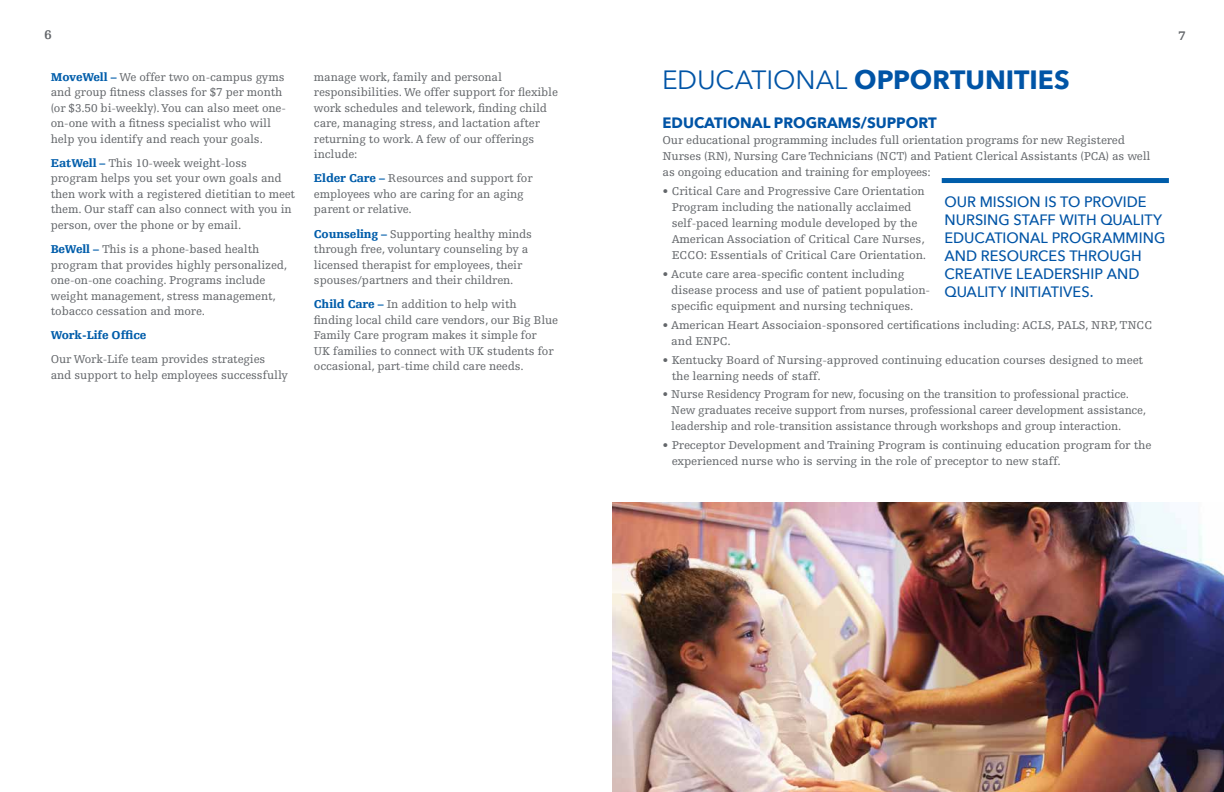
<style>
.page{position:relative;width:1224px;height:792px;background:#fff}
.page>*{position:absolute;margin:0;border:0;box-sizing:border-box;transform-origin:0 0}
.t1{font:700 26.4px "Avenir Next";color:#0054a6}
.t2{font:500 15px/18px "Avenir Next";color:#0054a6}
.t3{font:700 15px "Avenir Next";color:#0054a6}
.t4{font:700 13.2px "Egyptienne FLT Std";color:#63666a}
.t5{font:12px/15.5px "Egyptienne FLT Std";letter-spacing:-.01em;color:#63666a}
.t6{font:900 12px "Egyptienne FLT Std";letter-spacing:-.01em;color:#005daa}
.s1{font-weight:900;color:#005daa}
.s2{font-weight:400}
</style>
<div class="page">
<div style="left:942px;top:178px;width:227px;height:5px;background:#005daa"></div>
<img style="left:612px;top:503px;width:611px;height:289px">
<p class="t4" style="left:45px;top:28px;width:9px">6</p>
<p class="t4" style="left:1179px;top:29px;width:9px">7</p>
<p class="t5" style="left:51px;top:69px;width:237px"><span class="s1">MoveWell –</span> We offer two on-campus gyms and group fitness classes for $7 per month (or $3.50 bi-weekly). You can also meet one&shy;on-one with a fitness specialist who will help you identify and reach your goals.</p>
<p class="t5" style="left:51px;top:155px;width:246px"><span class="s1">EatWell –</span> This 10-week weight-loss program helps you set your own goals and then work with a registered dietitian to meet them. Our staff can also connect with you in person, over the phone or by email.</p>
<p class="t5" style="left:51px;top:242px;width:238px"><span class="s1">BeWell –</span> This is a phone-based health program that provides highly personalized, one-on-one coaching. Programs include weight management, stress management, tobacco cessation and more.</p>
<p class="t6" style="left:51px;top:329px;width:97px">Work-Life Office</p>
<p class="t5" style="left:51px;top:352px;width:239px">Our Work-Life team provides strategies and support to help employees successfully</p>
<p class="t5" style="left:314px;top:69px;width:246px">manage work, family and personal responsibilities. We offer support for flexible work schedules and telework, finding child care, managing stress, and lactation after returning to work. A few of our offerings include:</p>
<p class="t5" style="left:314px;top:171px;width:220px"><span class="s1">Elder Care –</span> Resources and support for employees who are caring for an aging parent or relative.</p>
<p class="t5" style="left:314px;top:226px;width:220px"><span class="s1">Counseling –</span> Supporting healthy minds through free, voluntary counseling by a licensed therapist for employees, their spouses/partners and their children.</p>
<p class="t5" style="left:314px;top:297px;width:246px"><span class="s1">Child Care –</span> In addition to help with finding local child care vendors, our Big Blue Family Care program makes it simple for<br>UK families to connect with UK students for occasional, part-time child care needs.</p>
<h1 class="t1" style="left:662px;top:57px;width:409px"><span class="s2">EDUCATIONAL</span> OPPORTUNITIES</h1>
<p class="t3" style="left:663px;top:110px;width:276px">EDUCATIONAL PROGRAMS/SUPPORT</p>
<p class="t5" style="left:663px;top:132px;width:489px;line-height:16px">Our educational programming includes full orientation programs for new Registered<br>Nurses (RN), Nursing Care Technicians (NCT) and Patient Clerical Assistants (PCA) as well as ongoing education and training for employees:</p>
<p class="t5" style="left:672px;top:183px;width:256px;line-height:16px;text-indent:-9px">• Critical Care and Progressive Care Orientation Program including the nationally acclaimed self-paced learning module developed by the American Association of Critical Care Nurses, ECCO: Essentials of Critical Care Orientation.</p>
<p class="t5" style="left:671px;top:266px;width:261px;line-height:16px;text-indent:-9px">• Acute care area-specific content including disease process and use of patient population&shy;specific equipment and nursing techniques.</p>
<p class="t5" style="left:671px;top:317px;width:483px;line-height:16px;text-indent:-9px">• American Heart Associaion-sponsored certifications including: ACLS, PALS, NRP, TNCC and ENPC.</p>
<p class="t5" style="left:672px;top:352px;width:473px;line-height:16px;text-indent:-9px">• Kentucky Board of Nursing-approved continuing education courses designed to meet the learning needs of staff.</p>
<p class="t5" style="left:671px;top:387px;width:476px;line-height:16px;text-indent:-9px">• Nurse Residency Program for new, focusing on the transition to professional practice.<br>New graduates receive support from nurses, professional career development assistance, leadership and role-transition assistance through workshops and group interaction.</p>
<p class="t5" style="left:672px;top:438px;width:481px;line-height:16px;text-indent:-9px">• Preceptor Development and Training Program is continuing education program for the experienced nurse who is serving in the role of preceptor to new staff.</p>
<p class="t2" style="left:944px;top:193px;width:222px">OUR MISSION IS TO PROVIDE<br>NURSING STAFF WITH QUALITY<br>EDUCATIONAL PROGRAMMING<br>AND RESOURCES THROUGH<br>CREATIVE LEADERSHIP AND<br>QUALITY INITIATIVES.</p>
</div>
